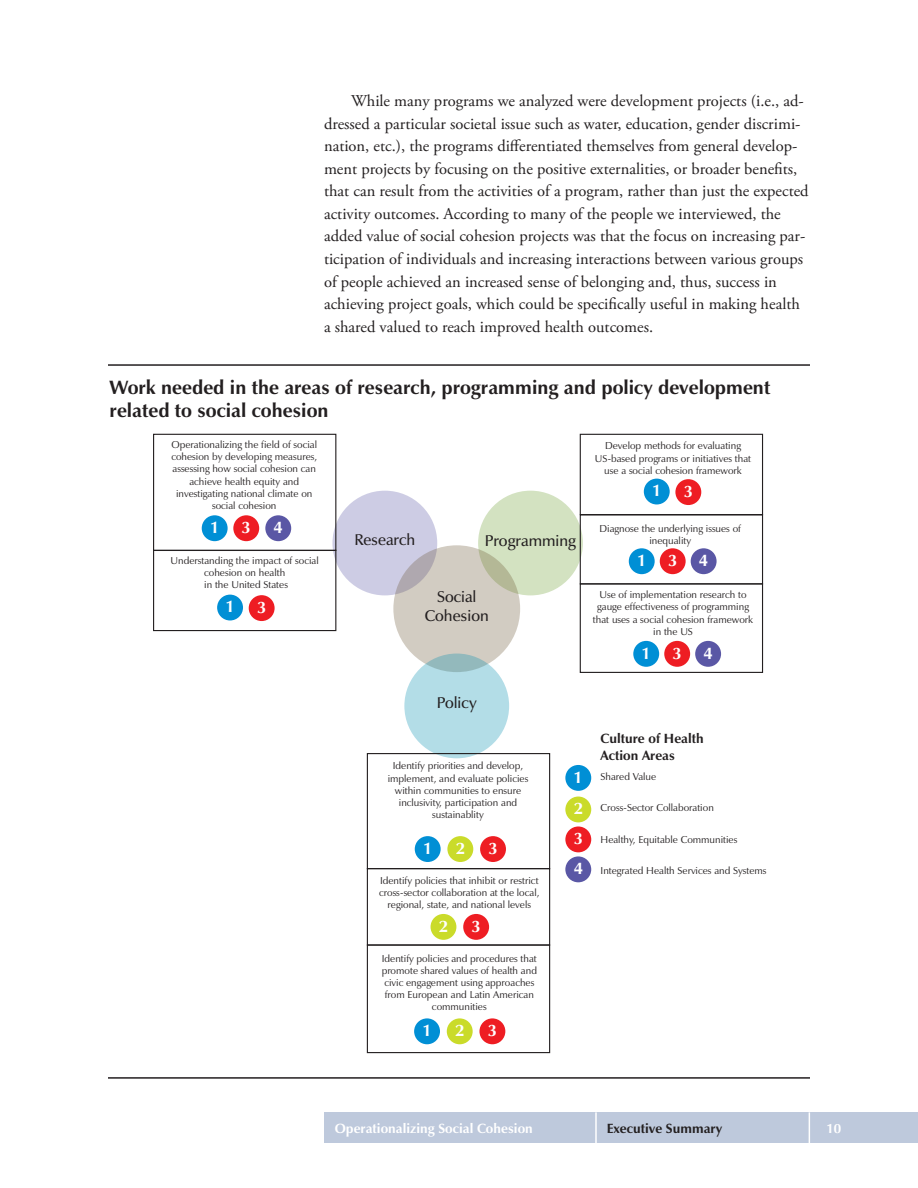
<style>
.page{position:relative;width:918px;height:1188px;background:#fff}
.page>*{position:absolute;margin:0;border:0;box-sizing:border-box;transform-origin:0 0}
.t1{font:700 19.5px/23.4px "Zapf Humanist 601 BT";color:#231f20}
.t2{font:700 16.8px/30px "Zapf Humanist 601 BT";color:#fff}
.t3{font:16.5px/22.5px "Adobe Garamond Pro";color:#231f20}
.t4{font:600 15.75px/18.9px "Zapf Humanist 601 BT";color:#231f20;text-align:center}
.t5{font:700 13.5px/16.2px "Zapf Humanist 601 BT";color:#231f20}
.t6{font:700 13.5px "Zapf Humanist 601 BT";color:#fff}
.t7{font:10.2px/12.1px "Zapf Humanist 601 BT";color:#231f20;text-align:center}
</style>
<div class="page">
<div style="left:324px;top:1112px;width:594px;height:31px;background:#bec9dc"></div>
<hr style="left:595px;top:1112px;width:2px;height:32px;background:#fff">
<hr style="left:809px;top:1112px;width:1px;height:32px;background:#fff">
<hr style="left:108px;top:364px;width:702px;height:2px;background:#231f20">
<hr style="left:108px;top:1077px;width:702px;height:2px;background:#231f20">
<div style="left:332px;top:491px;width:105px;height:104px;background:#cdcce4;border-radius:50%"></div>
<div style="left:478px;top:491px;width:105px;height:104px;background:#d3e2c1;border-radius:50%"></div>
<svg style="left:393px;top:545px;width:127px;height:127px;background:#cec8be"></svg>
<svg style="left:404px;top:654px;width:105px;height:104px;background:#b0d9e3"></svg>
<div style="left:565px;top:797px;width:26px;height:25px;background:#cadb2a;border-radius:50%"></div>
<div style="left:565px;top:765px;width:26px;height:26px;background:#008fd5;border-radius:50%"></div>
<div style="left:565px;top:826px;width:26px;height:26px;background:#ee1d23;border-radius:50%"></div>
<div style="left:565px;top:856px;width:26px;height:26px;background:#5a57a5;border-radius:50%"></div>
<div style="left:580px;top:434px;width:183px;height:81px;border:1px solid #231f20"></div>
<div style="left:644px;top:479px;width:26px;height:25px;background:#008fd5;border-radius:50%"></div>
<div style="left:675px;top:479px;width:26px;height:26px;background:#ee1d23;border-radius:50%"></div>
<div style="left:580px;top:583px;width:183px;height:90px;border:1px solid #231f20"></div>
<div style="left:633px;top:641px;width:26px;height:26px;background:#008fd5;border-radius:50%"></div>
<div style="left:664px;top:641px;width:26px;height:26px;background:#ee1d23;border-radius:50%"></div>
<div style="left:695px;top:641px;width:26px;height:26px;background:#5a57a5;border-radius:50%"></div>
<div style="left:580px;top:514px;width:183px;height:70px;border:1px solid #231f20"></div>
<div style="left:629px;top:548px;width:26px;height:26px;background:#008fd5;border-radius:50%"></div>
<div style="left:660px;top:548px;width:26px;height:26px;background:#ee1d23;border-radius:50%"></div>
<div style="left:691px;top:548px;width:26px;height:26px;background:#5a57a5;border-radius:50%"></div>
<div style="left:367px;top:944px;width:183px;height:109px;border:1px solid #231f20"></div>
<div style="left:447px;top:1018px;width:26px;height:26px;background:#cadb2a;border-radius:50%"></div>
<div style="left:414px;top:1018px;width:26px;height:26px;background:#008fd5;border-radius:50%"></div>
<div style="left:479px;top:1018px;width:26px;height:26px;background:#ee1d23;border-radius:50%"></div>
<div style="left:367px;top:753px;width:183px;height:116px;border:1px solid #231f20"></div>
<div style="left:447px;top:836px;width:26px;height:26px;background:#cadb2a;border-radius:50%"></div>
<div style="left:415px;top:836px;width:26px;height:26px;background:#008fd5;border-radius:50%"></div>
<div style="left:480px;top:836px;width:26px;height:26px;background:#ee1d23;border-radius:50%"></div>
<div style="left:367px;top:868px;width:183px;height:78px;border:1px solid #231f20"></div>
<div style="left:431px;top:914px;width:25px;height:26px;background:#cadb2a;border-radius:50%"></div>
<div style="left:463px;top:914px;width:26px;height:26px;background:#ee1d23;border-radius:50%"></div>
<div style="left:153px;top:434px;width:183px;height:117px;border:1px solid #231f20"></div>
<div style="left:202px;top:515px;width:26px;height:26px;background:#008fd5;border-radius:50%"></div>
<div style="left:233px;top:515px;width:26px;height:26px;background:#ee1d23;border-radius:50%"></div>
<div style="left:153px;top:550px;width:183px;height:81px;border:1px solid #231f20"></div>
<div style="left:217px;top:595px;width:26px;height:25px;background:#008fd5;border-radius:50%"></div>
<div style="left:249px;top:595px;width:26px;height:26px;background:#ee1d23;border-radius:50%"></div>
<div style="left:265px;top:515px;width:26px;height:26px;background:#5a57a5;border-radius:50%"></div>
<p class="t3" style="left:324px;top:91px;width:486px;text-indent:27px">While many programs we analyzed were development projects (i.e., ad&shy;dressed a particular societal issue such as water, education, gender discrimi&shy;nation, etc.), the programs differentiated themselves from general develop&shy;ment projects by focusing on the positive externalities, or broader benefits, that can result from the activities of a program, rather than just the expected activity outcomes. According to many of the people we interviewed, the added value of social cohesion projects was that the focus on increasing par&shy;ticipation of individuals and increasing interactions between various groups of people achieved an increased sense of belonging and, thus, success in achieving project goals, which could be specifically useful in making health a shared valued to reach improved health outcomes.</p>
<h1 class="t1" style="left:110px;top:375px;width:662px">Work needed in the areas of research, programming and policy development related to social cohesion</h1>
<p class="t7" style="left:171px;top:439px;width:147px">Operationalizing the field of social cohesion by developing measures, assessing how social cohesion can achieve health equity and investigating national climate on social cohesion</p>
<h2 class="t2" style="left:210px;top:512px;width:11px">1</h2>
<h2 class="t2" style="left:242px;top:512px;width:11px">3</h2>
<p class="t7" style="left:171px;top:554px;width:150px">Understanding the impact of social cohesion on health<br>in the United States</p>
<h2 class="t2" style="left:225px;top:592px;width:11px">1</h2>
<h2 class="t2" style="left:257px;top:592px;width:11px">3</h2>
<h2 class="t2" style="left:274px;top:512px;width:11px">4</h2>
<h3 class="t4" style="left:354px;top:530px;width:62px">Research</h3>
<h3 class="t4" style="left:485px;top:531px;width:93px">Programming</h3>
<h3 class="t4" style="left:425px;top:587px;width:65px">Social<br>Cohesion</h3>
<p class="t7" style="left:595px;top:440px;width:158px">Develop methods for evaluating<br>US-based programs or initiatives that use a social cohesion framework</p>
<h2 class="t2" style="left:652px;top:476px;width:11px">1</h2>
<h2 class="t2" style="left:684px;top:476px;width:11px">3</h2>
<p class="t7" style="left:600px;top:522px;width:143px">Diagnose the underlying issues of inequality</p>
<h2 class="t2" style="left:637px;top:545px;width:11px">1</h2>
<h2 class="t2" style="left:668px;top:545px;width:11px">3</h2>
<h2 class="t2" style="left:699px;top:545px;width:11px">4</h2>
<p class="t7" style="left:593px;top:589px;width:162px">Use of implementation research to gauge effectiveness of programming that uses a social cohesion framework in the US</p>
<h2 class="t2" style="left:642px;top:638px;width:11px">1</h2>
<h2 class="t2" style="left:673px;top:638px;width:11px">3</h2>
<h2 class="t2" style="left:703px;top:638px;width:11px">4</h2>
<h3 class="t4" style="left:437px;top:693px;width:41px">Policy</h3>
<p class="t7" style="left:388px;top:760px;width:142px">Identify priorities and develop, implement, and evaluate policies within communities to ensure inclusivity, participation and sustainablity</p>
<h2 class="t2" style="left:423px;top:833px;width:11px">1</h2>
<h2 class="t2" style="left:456px;top:833px;width:11px">2</h2>
<h2 class="t2" style="left:488px;top:833px;width:11px">3</h2>
<p class="t7" style="left:379px;top:874px;width:162px">Identify policies that inhibit or restrict cross-sector collaboration at the local, regional, state, and national levels</p>
<h2 class="t2" style="left:439px;top:911px;width:11px">2</h2>
<h2 class="t2" style="left:472px;top:911px;width:11px">3</h2>
<p class="t7" style="left:382px;top:952px;width:157px">Identify policies and procedures that promote shared values of health and civic engagement using approaches from European and Latin American communities</p>
<h2 class="t2" style="left:422px;top:1015px;width:11px">1</h2>
<h2 class="t2" style="left:455px;top:1015px;width:11px">2</h2>
<h2 class="t2" style="left:488px;top:1015px;width:11px">3</h2>
<h2 class="t2" style="left:574px;top:762px;width:11px">1</h2>
<h2 class="t2" style="left:574px;top:793px;width:11px">2</h2>
<h2 class="t2" style="left:574px;top:823px;width:11px">3<br>4</h2>
<h3 class="t5" style="left:601px;top:731px;width:105px">Culture of Health<br>Action Areas</h3>
<p class="t7" style="left:601px;top:770px;width:57px">Shared Value</p>
<p class="t7" style="left:601px;top:802px;width:115px">Cross-Sector Collaboration</p>
<p class="t7" style="left:601px;top:833px;width:138px">Healthy, Equitable Communities</p>
<p class="t7" style="left:601px;top:865px;width:167px">Integrated Health Services and Systems</p>
<h3 class="t6" style="left:335px;top:1120px;width:200px">Operationalizing Social Cohesion</h3>
<h3 class="t5" style="left:607px;top:1120px;width:117px">Executive Summary</h3>
<h3 class="t6" style="left:827px;top:1120px;width:16px">10</h3>
</div>
